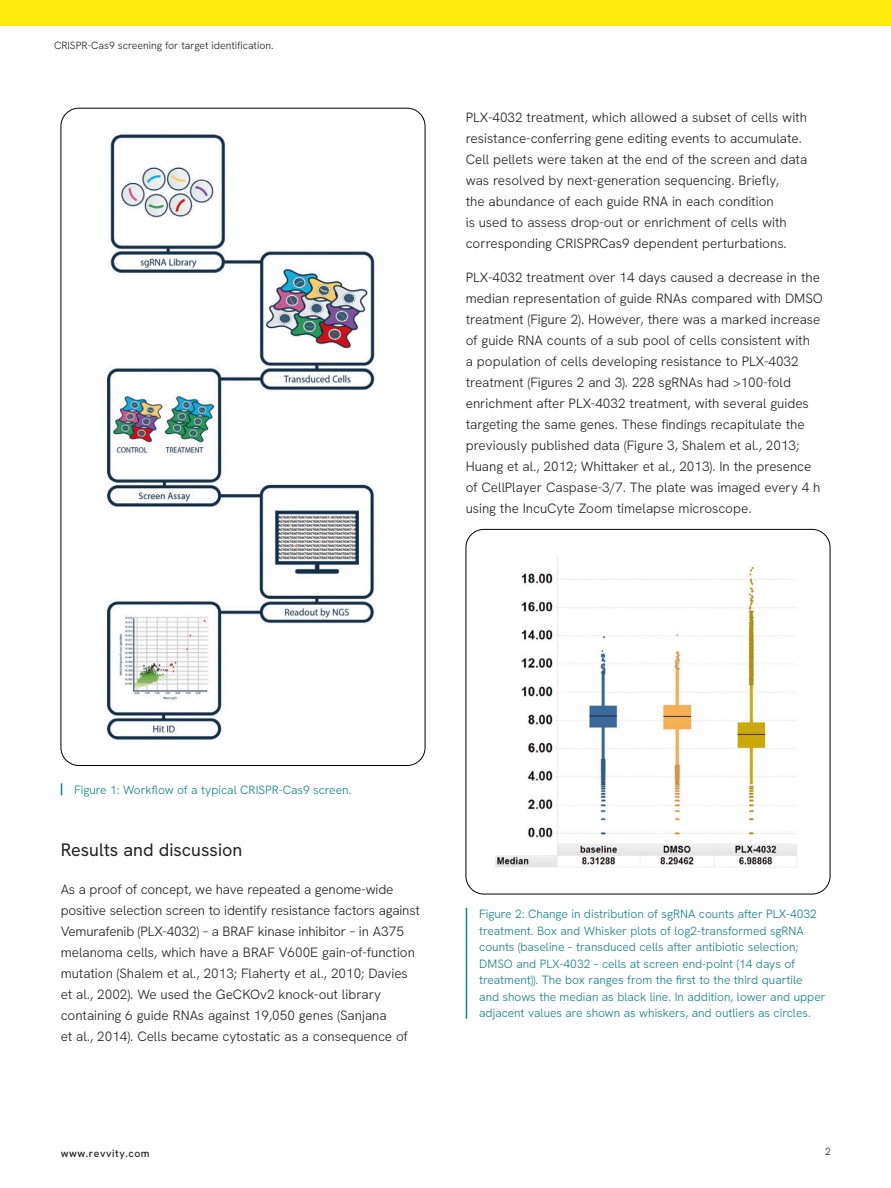
<style>
.page{position:relative;width:891px;height:1188px;background:#fff}
.page>*{position:absolute;margin:0;border:0;box-sizing:border-box;transform-origin:0 0}
.Sub_Head{font:18px "Hanken Grotesk";color:#231f20}
.Body_Copy{font:300 13.5px/21px "Hanken Grotesk";letter-spacing:-.005em;color:#231f20}
.Captions{font:300 12px/16.5px "Hanken Grotesk";color:#148087}
.t1{font:300 10.5px "Hanken Grotesk";color:#231f20}
.t2{font:500 10.5px "Hanken Grotesk";letter-spacing:.05em;color:#231f20}
</style>
<div class="page">
<div style="left:0;top:0;width:891px;height:26px;background:#ffeb0f"></div>
<img style="left:106px;top:134px;width:269px;height:606px">
<svg style="left:61px;top:783px;width:1px;height:12px"></svg>
<img style="left:495px;top:557px;width:303px;height:311px">
<div style="left:466px;top:529px;width:364px;height:365px;border:1px solid #000;border-radius:18px"></div>
<hr style="left:466px;top:908px;width:1px;height:111px;background:#148087">
<p class="t1" style="left:54px;top:39px;width:221px">CRISPR-Cas9 screening for target identification.</p>
<p class="Body_Copy" style="left:466px;top:106px;width:343px">PLX-4032 treatment, which allowed a subset of cells with resistance-conferring gene editing events to accumulate.<br>Cell pellets were taken at the end of the screen and data was resolved by next-generation sequencing. Briefly,<br>the abundance of each guide RNA in each condition<br>is used to assess drop-out or enrichment of cells with corresponding CRISPRCas9 dependent perturbations.</p>
<p class="Body_Copy" style="left:466px;top:267px;width:359px">PLX-4032 treatment over 14 days caused a decrease in the median representation of guide RNAs compared with DMSO treatment (Figure 2). However, there was a marked increase of guide RNA counts of a sub pool of cells consistent with<br>a population of cells developing resistance to PLX-4032 treatment (Figures 2 and 3). 228 sgRNAs had &gt;100-fold enrichment after PLX-4032 treatment, with several guides targeting the same genes. These findings recapitulate the previously published data (Figure 3, Shalem et al., 2013; Huang et al., 2012; Whittaker et al., 2013). In the presence of CellPlayer Caspase-3/7. The plate was imaged every 4 h using the IncuCyte Zoom timelapse microscope.</p>
<p class="Captions" style="left:74px;top:781px;width:279px">Figure 1: Workflow of a typical CRISPR-Cas9 screen.</p>
<p class="Sub_Head" style="left:61px;top:838px;width:183px">Results and discussion</p>
<p class="Body_Copy" style="left:61px;top:878px;width:361px">As a proof of concept, we have repeated a genome-wide positive selection screen to identify resistance factors against Vemurafenib (PLX-4032) – a BRAF kinase inhibitor – in A375 melanoma cells, which have a BRAF V600E gain-of-function mutation (Shalem et al., 2013; Flaherty et al., 2010; Davies et al., 2002). We used the GeCKOv2 knock-out library containing 6 guide RNAs against 19,050 genes (Sanjana<br>et al., 2014). Cells became cytostatic as a consequence of</p>
<p class="Captions" style="left:479px;top:906px;width:348px">Figure 2: Change in distribution of sgRNA counts after PLX-4032 treatment. Box and Whisker plots of log2-transformed sgRNA counts (baseline – transduced cells after antibiotic selection; DMSO and PLX-4032 – cells at screen end-point (14 days of treatment)). The box ranges from the first to the third quartile and shows the median as black line. In addition, lower and upper adjacent values are shown as whiskers, and outliers as circles.</p>
<p class="t2" style="left:61px;top:1147px;width:90px">www.revvity.com</p>
<p class="t1" style="left:825px;top:1145px;width:7px">2</p>
</div>
